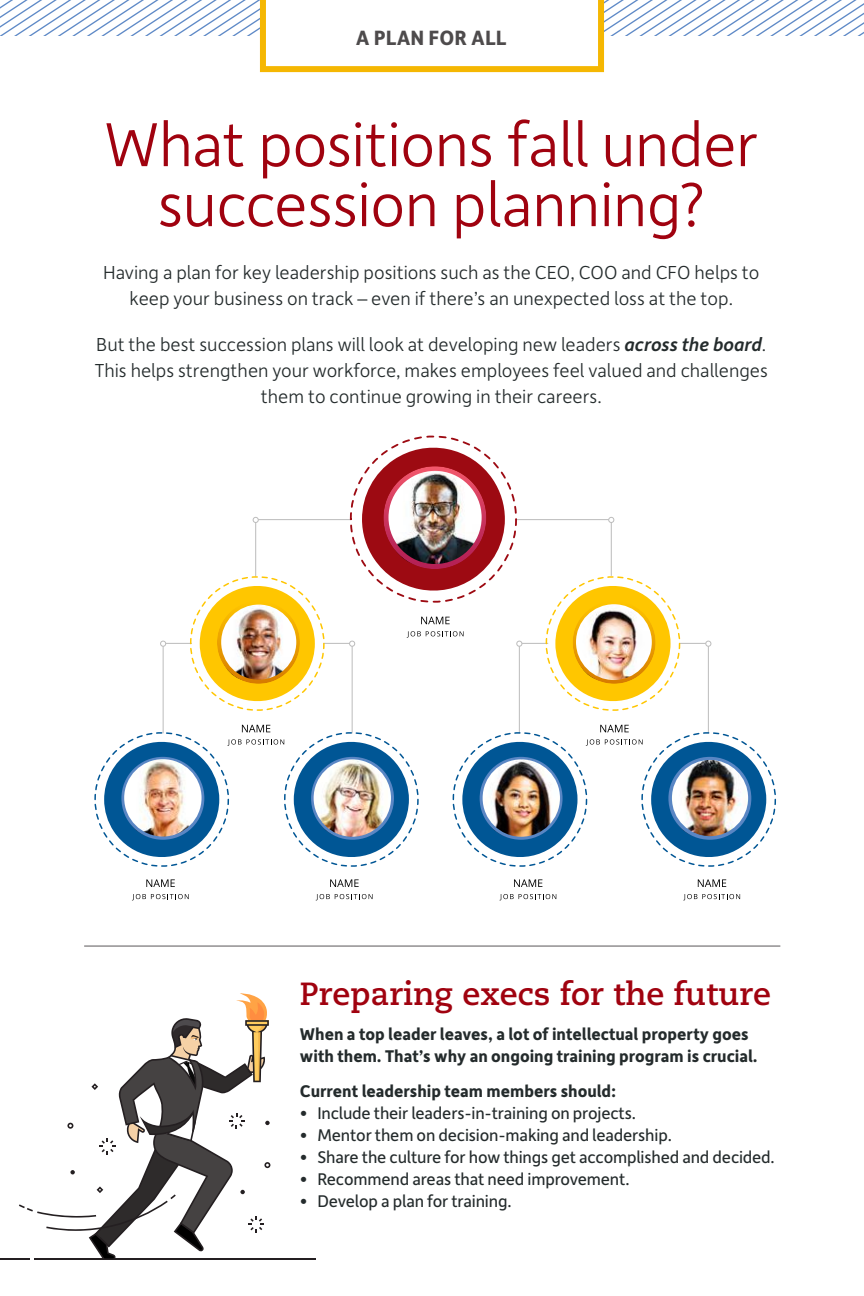
<style>
.page{position:relative;width:864px;height:1296px;background:#fff}
.page>*{position:absolute;margin:0;border:0;box-sizing:border-box;transform-origin:0 0}
.t1{font:300 66px/60px "Depot New";letter-spacing:-.01em;color:#a0020f;text-align:center}
.t2{font:700 32px "Caecilia LT Std";color:#a0020f}
.t3{font:700 22px "Depot New";color:#4e4b4c}
.t4{font:300 20px/26px "Depot New";color:#242b2c;text-align:center}
.t5{font:18px "Depot New";letter-spacing:-.01em;color:#242b2c}
.t6{font:700 18px/22px "Depot New";color:#242b2c}
.s1{font-weight:500;font-style:italic}
</style>
<div class="page">
<svg style="left:698px;top:879px;width:28px;height:8px"></svg>
<svg style="left:683px;top:894px;width:57px;height:6px"></svg>
<svg style="left:514px;top:879px;width:28px;height:8px"></svg>
<svg style="left:500px;top:894px;width:56px;height:6px"></svg>
<svg style="left:330px;top:879px;width:29px;height:8px"></svg>
<svg style="left:316px;top:894px;width:57px;height:6px"></svg>
<svg style="left:146px;top:879px;width:29px;height:8px"></svg>
<svg style="left:132px;top:894px;width:57px;height:6px"></svg>
<svg style="left:94px;top:435px;width:682px;height:432px"></svg>
<hr style="left:35px;top:1258px;width:281px;height:2px;background:#241f21">
<hr style="left:0;top:1258px;width:30px;height:2px;background:#241f21">
<svg style="left:19px;top:993px;width:251px;height:267px"></svg>
<hr style="left:84px;top:945px;width:696px;height:2px;background:#918f90">
<img style="left:672px;top:760px;width:76px;height:76px;border-radius:38px">
<img style="left:576px;top:604px;width:76px;height:76px;border-radius:38px">
<img style="left:221px;top:605px;width:75px;height:75px;border-radius:38px">
<img style="left:124px;top:759px;width:78px;height:78px;border-radius:39px">
<img style="left:314px;top:759px;width:77px;height:78px;border-radius:39px">
<img style="left:483px;top:759px;width:77px;height:78px;border-radius:39px">
<img style="left:389px;top:471px;width:93px;height:93px;border-radius:47px">
<svg style="left:0;top:0;width:864px;height:72px"></svg>
<p class="t3" style="left:356px;top:28px;width:152px">A PLAN FOR ALL</p>
<h1 class="t1" style="left:104px;top:117px;width:656px">What positions fall under succession planning?</h1>
<p class="t4" style="left:103px;top:260px;width:658px">Having a plan for key leadership positions such as the CEO, COO and CFO helps to keep your business on track – even if there’s an unexpected loss at the top.</p>
<p class="t4" style="left:95px;top:332px;width:675px">But the best succession plans will look at developing new leaders <span class="s1">across the board</span>.<br>This helps strengthen your workforce, makes employees feel valued and challenges them to continue growing in their careers.</p>
<h2 class="t2" style="left:300px;top:980px;width:472px">Preparing execs for the future</h2>
<p class="t6" style="left:300px;top:1024px;width:459px">When a top leader leaves, a lot of intellectual property goes with them. That’s why an ongoing training program is crucial.</p>
<p class="t6" style="left:300px;top:1081px;width:318px">Current leadership team members should:</p>
<p class="t5" style="left:300px;top:1105px;width:338px">• Include their leaders-in-training on projects.</p>
<p class="t5" style="left:300px;top:1127px;width:373px">• Mentor them on decision-making and leadership.</p>
<p class="t5" style="left:300px;top:1149px;width:476px">• Share the culture for how things get accomplished and decided.</p>
<p class="t5" style="left:300px;top:1171px;width:331px">• Recommend areas that need improvement.</p>
<p class="t5" style="left:300px;top:1193px;width:213px">• Develop a plan for training.</p>
</div>
